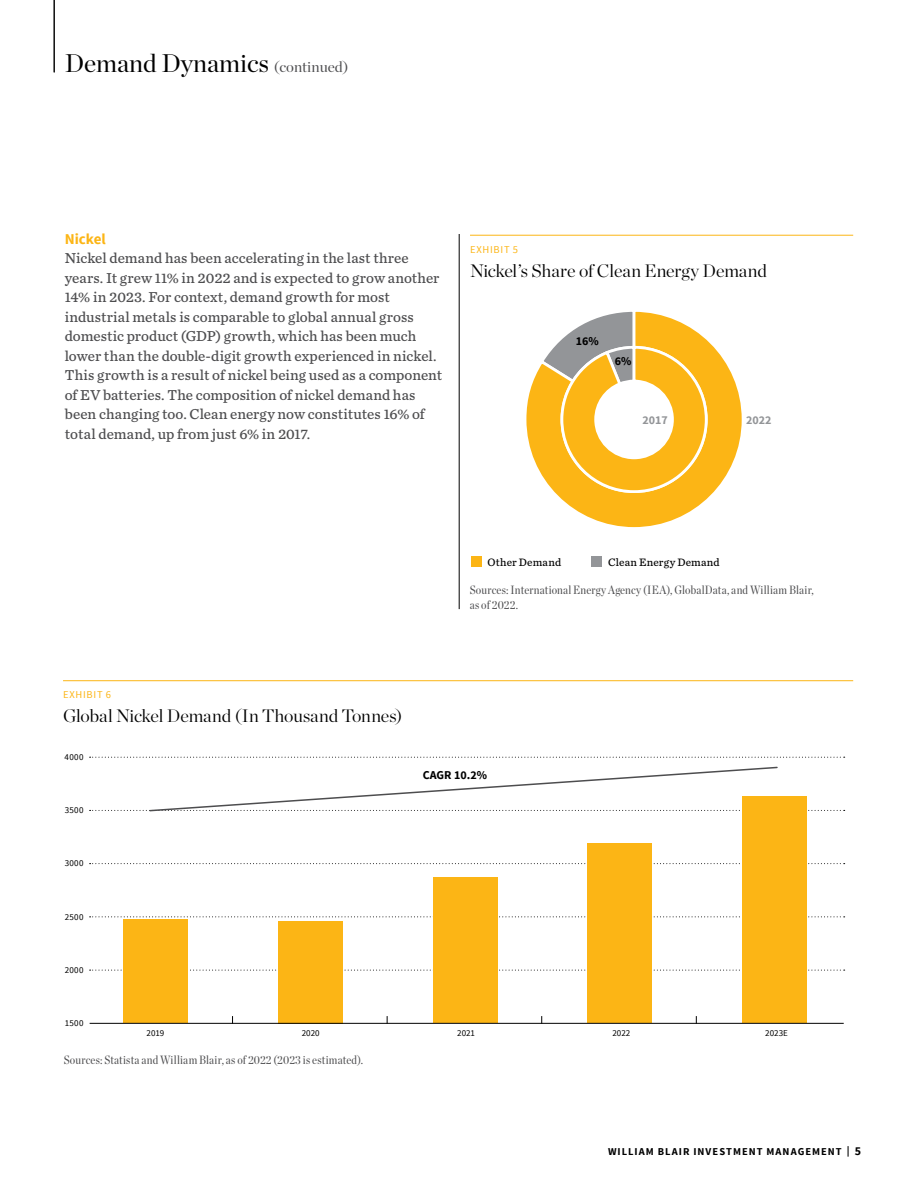
<style>
.page{position:relative;width:918px;height:1188px;background:#fff}
.page>*{position:absolute;margin:0;border:0;box-sizing:border-box;transform-origin:0 0}
.t1{font:25.5px "Chronicle Display";color:#000}
.t2{font:300 18px "Chronicle Display";letter-spacing:-.01em;color:#000}
.t3{font:15px/19.5px "Chronicle Text G4";letter-spacing:.005em;color:#4d4d4f}
.t4{font:700 15px "Source Sans Pro";color:#fcb515}
.t5{font:12px/15px "Chronicle Disp Cond";letter-spacing:.02em;color:#4d4d4f}
.t6{font:700 12px "Source Sans Pro";color:#000}
.t7{font:700 12px "Source Sans Pro";color:#939598}
.t8{font:11.25px "Chronicle Text G4";letter-spacing:.02em;color:#000}
.t9{font:700 10.5px "Source Sans Pro";letter-spacing:.095em;color:#000}
.t10{font:10.5px "Source Sans Pro";letter-spacing:.07em;color:#fcb515}
.t11{font:9px "Source Sans Pro";letter-spacing:.025em;color:#000}
.s1{font-size:15px;color:#4d4d4f}
.s2{font-size:12px}
</style>
<div class="page">
<hr style="left:54px;top:0;width:1px;height:72px;background:#000">
<hr style="left:459px;top:234px;width:1px;height:375px;background:#000">
<hr style="left:470px;top:235px;width:383px;height:1px;background:#fcb515">
<div style="left:591px;top:556px;width:11px;height:11px;background:#939598"></div>
<svg style="left:526px;top:342px;width:216px;height:186px"></svg>
<svg style="left:538px;top:311px;width:171px;height:183px"></svg>
<div style="left:471px;top:556px;width:11px;height:11px;background:#fcb515"></div>
<hr style="left:63px;top:680px;width:790px;height:1px;background:#fcb515">
<svg style="left:90px;top:917px;width:755px;height:1px"></svg>
<svg style="left:90px;top:863px;width:755px;height:1px"></svg>
<svg style="left:90px;top:970px;width:755px;height:1px"></svg>
<svg style="left:90px;top:757px;width:755px;height:1px"></svg>
<div style="left:123px;top:920px;width:65px;height:103px;background:#fcb515"></div>
<div style="left:278px;top:921px;width:65px;height:102px;background:#fcb515"></div>
<div style="left:433px;top:878px;width:65px;height:145px;background:#fcb515"></div>
<div style="left:588px;top:844px;width:64px;height:179px;background:#fcb515"></div>
<div style="left:742px;top:796px;width:65px;height:227px;background:#fcb515"></div>
<hr style="left:90px;top:1023px;width:754px;height:1px;background:#000">
<svg style="left:90px;top:766px;width:755px;height:46px"></svg>
<h1 class="t1" style="left:65px;top:44px;width:285px">Demand Dynamics <span class="s1">(continued)</span></h1>
<p class="t4" style="left:65px;top:229px;width:42px">Nickel</p>
<p class="t3" style="left:65px;top:248px;width:379px">Nickel demand has been accelerating in the last three years. It grew 11% in 2022 and is expected to grow another 14% in 2023. For context, demand growth for most industrial metals is comparable to global annual gross domestic product (GDP) growth, which has been much lower than the double-digit growth experienced in nickel.<br>This growth is a result of nickel being used as a component of EV batteries. The composition of nickel demand has been changing too. Clean energy now constitutes 16% of total demand, up from just 6% in 2017.</p>
<p class="t10" style="left:470px;top:243px;width:50px">EXHIBIT 5</p>
<p class="t2" style="left:470px;top:257px;width:298px">Nickel’s Share of Clean Energy Demand</p>
<p class="t6" style="left:576px;top:333px;width:24px">16%</p>
<p class="t6" style="left:615px;top:353px;width:18px">6%</p>
<p class="t7" style="left:642px;top:413px;width:27px">2017</p>
<p class="t7" style="left:746px;top:413px;width:27px">2022</p>
<p class="t10" style="left:63px;top:688px;width:50px">EXHIBIT 6</p>
<p class="t2" style="left:63px;top:702px;width:341px">Global Nickel Demand (In Thousand Tonnes)</p>
<p class="t11" style="left:65px;top:751px;width:21px">4000</p>
<p class="t8" style="left:487px;top:554px;width:75px">Other Demand</p>
<p class="t8" style="left:608px;top:554px;width:113px">Clean Energy Demand</p>
<p class="t5" style="left:470px;top:582px;width:346px">Sources: International Energy Agency (IEA), GlobalData, and William Blair, as of 2022.</p>
<p class="t11" style="left:65px;top:805px;width:20px">3500</p>
<p class="t11" style="left:65px;top:858px;width:20px">3000</p>
<p class="t11" style="left:65px;top:911px;width:20px">2500</p>
<p class="t11" style="left:65px;top:964px;width:20px">2000</p>
<p class="t11" style="left:65px;top:1018px;width:20px">1500</p>
<p class="t6" style="left:423px;top:767px;width:66px">CAGR 10.2%</p>
<p class="t11" style="left:147px;top:1027px;width:19px">2019</p>
<p class="t11" style="left:302px;top:1027px;width:19px">2020</p>
<p class="t11" style="left:457px;top:1027px;width:19px">2021</p>
<p class="t11" style="left:612px;top:1027px;width:19px">2022</p>
<p class="t11" style="left:765px;top:1027px;width:24px">2023E</p>
<p class="t5" style="left:64px;top:1051px;width:301px">Sources: Statista and William Blair, as of 2022 (2023 is estimated).</p>
<p class="t9" style="left:608px;top:1144px;width:255px">WILLIAM BLAIR INVESTMENT MANAGEMENT | <span class="s2">5</span></p>
</div>
